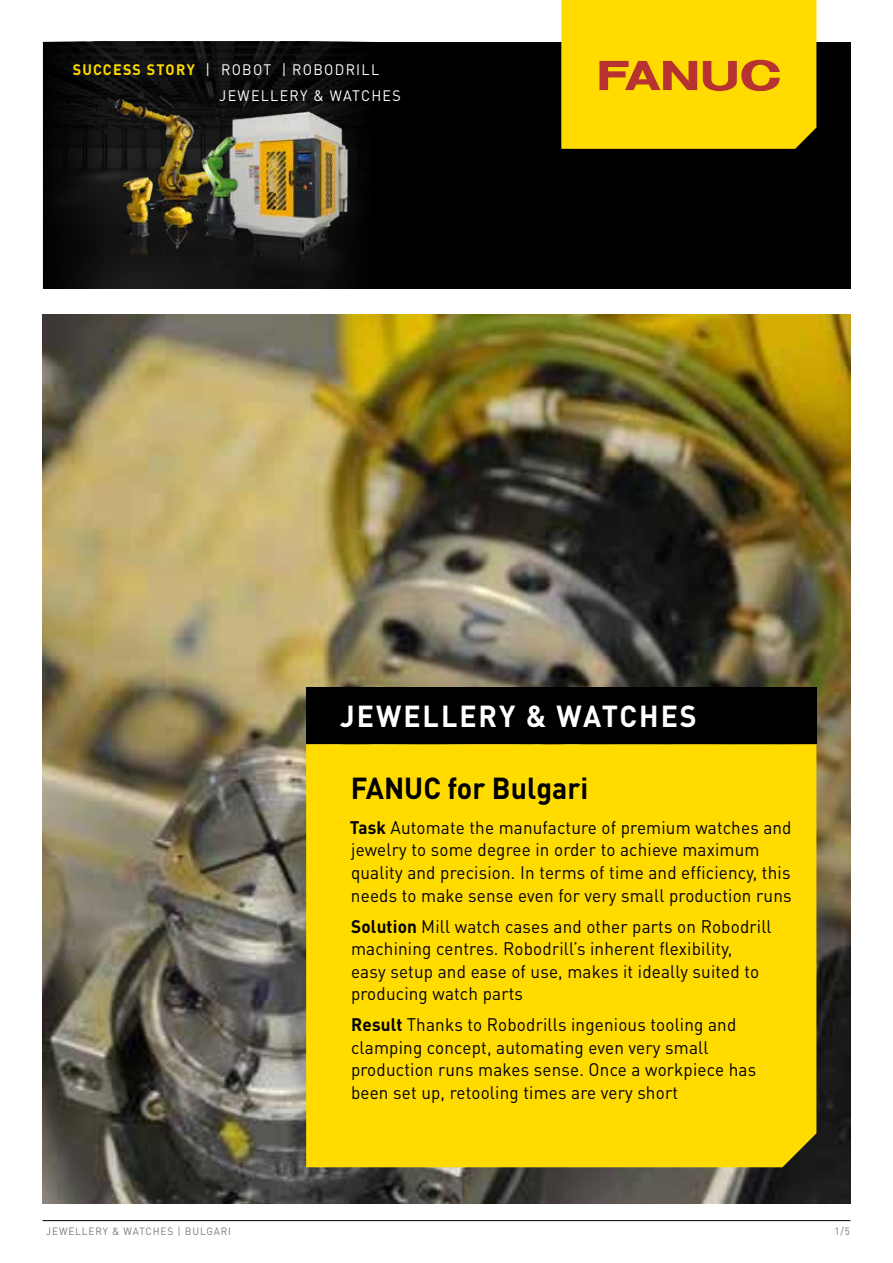
<style>
.page{position:relative;width:893px;height:1263px;background:#fff}
.page>*{position:absolute;margin:0;border:0;box-sizing:border-box;transform-origin:0 0}
.t1{font:700 30px "DIN Pro";letter-spacing:.07em;color:#fff;scale:.95 1}
.t2{font:700 30px "DIN Pro";color:#000;scale:.95 1}
.t3{font:18px/22.5px "DIN Pro";letter-spacing:.01em;color:#000;scale:.95 1}
.t4{font:15px/25.8px "DIN Pro";letter-spacing:.09em;color:#fff;scale:.95 1}
.t5{font:700 15px "DIN Pro";letter-spacing:.09em;color:#ffdb00;scale:.95 1}
.t6{font:10.5px "DIN Pro";letter-spacing:.09em;color:#7b797e;scale:.95 1}
.s1{font-weight:400;color:#fff}
.s2{font-weight:700}
</style>
<div class="page">
<div style="left:43px;top:42px;width:808px;height:247px;background:#000"></div>
<hr style="left:43px;top:1220px;width:807px;height:1px;background:#000">
<svg style="left:587px;top:0;width:229px;height:149px;background:#f7cb04"></svg>
<img style="left:50px;top:0;width:537px;height:288px">
<img style="left:108px;top:81px;width:156px;height:208px">
<img style="left:43px;top:315px;width:807px;height:888px">
<div style="left:306px;top:744px;width:510px;height:423px;background:#ffdb00"></div>
<div style="left:306px;top:687px;width:510px;height:57px;background:#000"></div>
<p class="t5" style="left:73px;top:60px;width:146px">SUCCESS STORY <span class="s1">|</span></p>
<p class="t4" style="left:219px;top:57px;width:193px">ROBOT | ROBODRILL<br>JEWELLERY &amp; WATCHES</p>
<h1 class="t1" style="left:340px;top:697px;width:377px">JEWELLERY &amp; WATCHES</h1>
<h1 class="t2" style="left:351px;top:768px;width:251px">FANUC for Bulgari</h1>
<p class="t3" style="left:350px;top:816px;width:467px"><span class="s2">Task</span> Automate the manufacture of premium watches and jewelry to some degree in order to achieve maximum quality and precision. In terms of time and efficiency, this needs to make sense even for very small production runs</p>
<p class="t3" style="left:351px;top:914px;width:444px"><span class="s2">Solution</span> Mill watch cases and other parts on Robodrill machining centres. Robodrill’s inherent flexibility,<br>easy setup and ease of use, makes it ideally suited to producing watch parts</p>
<p class="t3" style="left:351px;top:1013px;width:428px"><span class="s2">Result</span> Thanks to Robodrills ingenious tooling and clamping concept, automating even very small production runs makes sense. Once a workpiece has been set up, retooling times are very short</p>
<p class="t6" style="left:46px;top:1224px;width:196px">JEWELLERY &amp; WATCHES | BULGARI</p>
<p class="t6" style="left:834px;top:1224px;width:18px">1/5</p>
</div>
